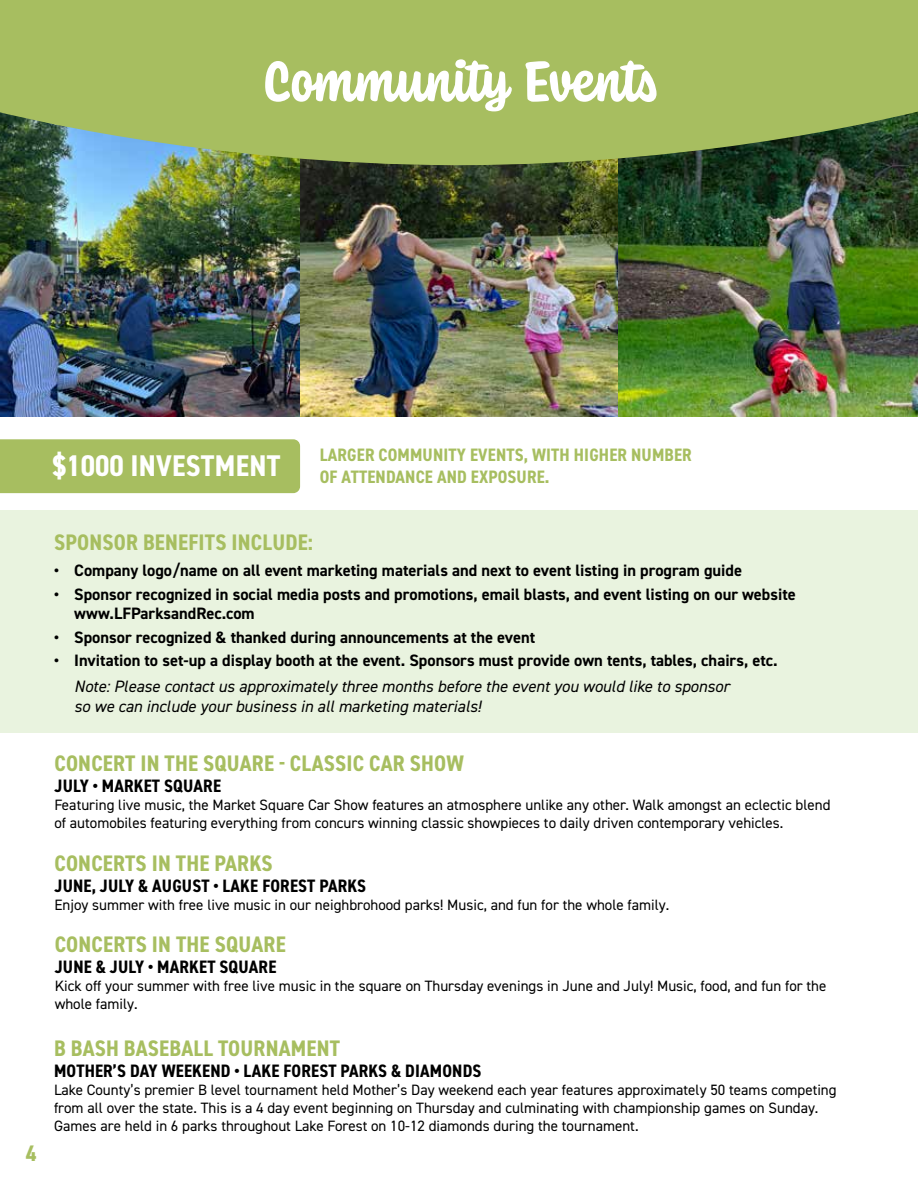
<style>
.page{position:relative;width:918px;height:1188px;background:#fff}
.page>*{position:absolute;margin:0;border:0;box-sizing:border-box;transform-origin:0 0}
.t1{font:700 60px "Coniferous";color:#fff}
.t2{font:700 condensed 30px "DIN2014";letter-spacing:.01em;color:#fff}
.t3{font:700 condensed 22.5px "DIN2014";letter-spacing:.01em;color:#a7be60}
.t4{font:700 condensed 18px "DIN2014";letter-spacing:.01em;color:#000}
.t5{font:700 condensed 18px "DIN2014";letter-spacing:.01em;color:#a7be60}
.t6{font:700 16.5px/19.8px "DIN2014";color:#000}
.t7{font:italic 16.5px/19.8px "DIN2014";color:#000}
.t8{font:15px/18px "DIN2014";color:#000}
</style>
<div class="page">
<img style="left:1px;top:165px;width:917px;height:252px">
<svg style="left:0;top:0;width:918px;height:165px;background:#9bb35e"></svg>
<div style="left:1px;top:511px;width:917px;height:222px;background:#e9f3df"></div>
<div style="left:0;top:439px;width:300px;height:54px;background:#a7be60"></div>
<h1 class="t1" style="left:262px;top:39px;width:396px">Community Events</h1>
<h2 class="t2" style="left:52px;top:446px;width:230px">$1000 INVESTMENT</h2>
<p class="t5" style="left:320px;top:443px;width:374px">LARGER COMMUNITY EVENTS, WITH HIGHER NUMBER</p>
<p class="t5" style="left:320px;top:465px;width:231px">OF ATTENDANCE AND EXPOSURE.</p>
<h3 class="t3" style="left:26px;top:1139px;width:12px">4</h3>
<h3 class="t3" style="left:54px;top:527px;width:260px">SPONSOR BENEFITS INCLUDE:</h3>
<p class="t6" style="left:54px;top:560px;width:690px">• Company logo/name on all event marketing materials and next to event listing in program guide</p>
<p class="t6" style="left:74px;top:584px;width:723px;text-indent:-20px">• Sponsor recognized in social media posts and promotions, email blasts, and event listing on our website www.LFParksandRec.com</p>
<p class="t6" style="left:54px;top:627px;width:483px">• Sponsor recognized &amp; thanked during announcements at the event</p>
<p class="t6" style="left:54px;top:650px;width:725px">• Invitation to set-up a display booth at the event. Sponsors must provide own tents, tables, chairs, etc.</p>
<p class="t7" style="left:74px;top:677px;width:657px">Note: Please contact us approximately three months before the event you would like to sponsor so we can include your business in all marketing materials!</p>
<h3 class="t3" style="left:55px;top:749px;width:411px">CONCERT IN THE SQUARE - CLASSIC CAR SHOW</h3>
<p class="t4" style="left:55px;top:774px;width:168px">JULY • MARKET SQUARE</p>
<p class="t8" style="left:54px;top:796px;width:778px">Featuring live music, the Market Square Car Show features an atmosphere unlike any other. Walk amongst an eclectic blend of automobiles featuring everything from concurs winning classic showpieces to daily driven contemporary vehicles.</p>
<h3 class="t3" style="left:55px;top:848px;width:220px">CONCERTS IN THE PARKS</h3>
<p class="t4" style="left:55px;top:874px;width:313px">JUNE, JULY &amp; AUGUST • LAKE FOREST PARKS</p>
<p class="t8" style="left:54px;top:895px;width:616px">Enjoy summer with free live music in our neighbrohood parks! Music, and fun for the whole family.</p>
<h3 class="t3" style="left:55px;top:929px;width:232px">CONCERTS IN THE SQUARE</h3>
<p class="t4" style="left:55px;top:955px;width:223px">JUNE &amp; JULY • MARKET SQUARE</p>
<p class="t8" style="left:55px;top:977px;width:773px">Kick off your summer with free live music in the square on Thursday evenings in June and July! Music, food, and fun for the whole family.</p>
<h3 class="t3" style="left:54px;top:1033px;width:287px">B BASH BASEBALL TOURNAMENT</h3>
<p class="t4" style="left:54px;top:1058px;width:429px">MOTHER’S DAY WEEKEND • LAKE FOREST PARKS &amp; DIAMONDS</p>
<p class="t8" style="left:54px;top:1080px;width:784px">Lake County’s premier B level tournament held Mother’s Day weekend each year features approximately 50 teams competing from all over the state. This is a 4 day event beginning on Thursday and culminating with championship games on Sunday.<br>Games are held in 6 parks throughout Lake Forest on 10-12 diamonds during the tournament.</p>
</div>
